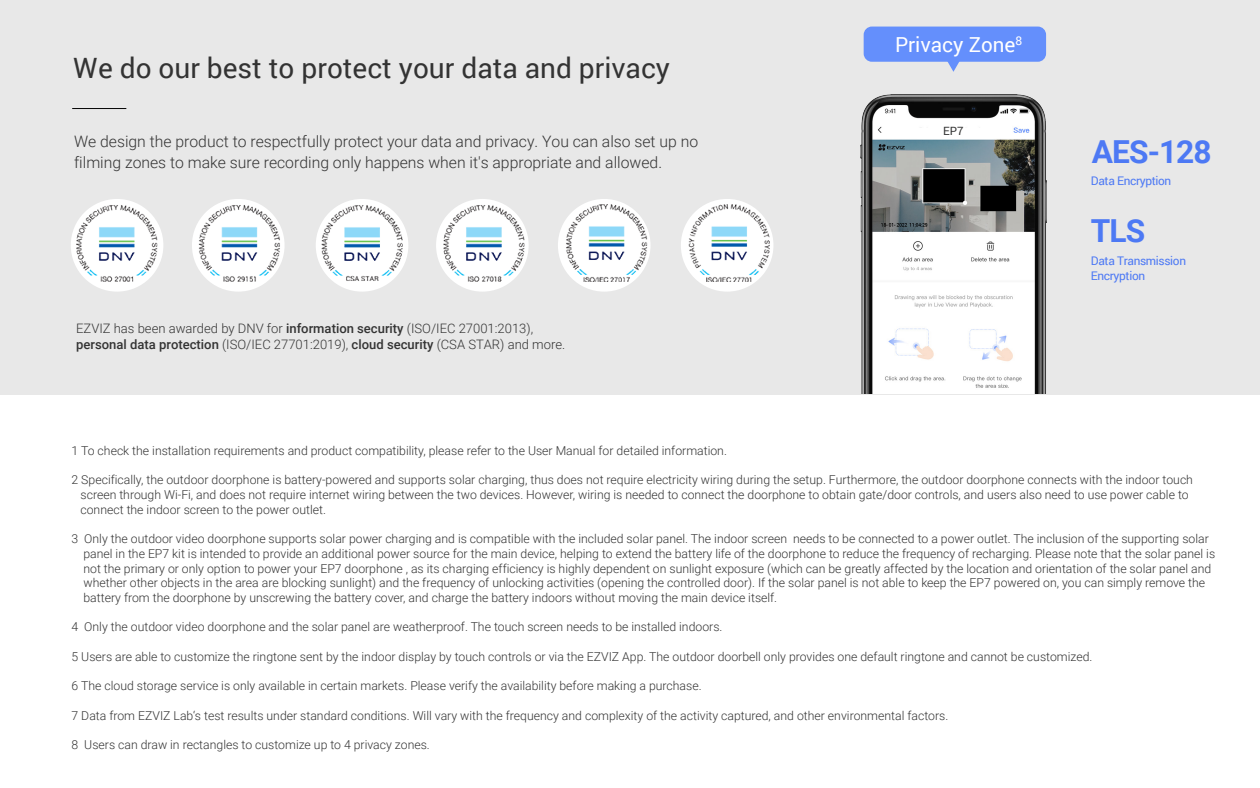
<style>
.page{position:relative;width:1260px;height:788px;background:#fff}
.page>*{position:absolute;margin:0;border:0;box-sizing:border-box;transform-origin:0 0}
.t1{font:700 31.68px "Roboto";letter-spacing:-.03em;color:#4d79f4}
.t2{font:28px "Roboto";color:#333}
.t3{font:20.65px "Roboto";color:#fff}
.t4{font:300 15.75px/21px "Roboto";color:#333}
.t5{font:300 13.04px/15.7px "Roboto";color:#333}
.t6{font:300 12.25px/14.7px "Roboto";color:#333}
.t7{font:11.9px/14.3px "Roboto";letter-spacing:-.03em;color:#4d79f4}
.t8{font:11.38px "Roboto";color:#333}
.s1{font-weight:500}
</style>
<div class="page">
<div style="left:0;top:0;width:1260px;height:394px;background:#e8e8e8"></div>
<div style="left:71px;top:199px;width:92px;height:92px;background:#fff;border-radius:50%"></div>
<div style="left:192px;top:199px;width:93px;height:92px;background:#fff;border-radius:50%"></div>
<div style="left:316px;top:199px;width:92px;height:92px;background:#fff;border-radius:50%"></div>
<div style="left:436px;top:199px;width:93px;height:92px;background:#fff;border-radius:50%"></div>
<div style="left:558px;top:199px;width:93px;height:92px;background:#fff;border-radius:50%"></div>
<div style="left:681px;top:199px;width:92px;height:92px;background:#fff;border-radius:50%"></div>
<img style="left:76px;top:204px;width:693px;height:78px">
<img style="left:861px;top:95px;width:186px;height:298px">
<div style="left:864px;top:27px;width:182px;height:35px;background:#648ffc;border-radius:8px"></div>
<svg style="left:946px;top:61px;width:15px;height:11px"></svg>
<hr style="left:72px;top:108px;width:54px;height:1px;background:#050505">
<div style="left:917px;top:128px;width:76px;height:10px;background:#fff"></div>
<h2 class="t2" style="left:73px;top:49px;width:598px">We do our best to protect your data and privacy</h2>
<p class="t4" style="left:74px;top:130px;width:626px">We design the product to respectfully protect your data and privacy. You can also set up no filming zones to make sure recording only happens when it's appropriate and allowed.</p>
<p class="t5" style="left:76px;top:320px;width:491px">EZVIZ has been awarded by DNV for <span class="s1">information security</span> (ISO/IEC 27001:2013), <span class="s1">personal data protection</span> (ISO/IEC 27701:2019), <span class="s1">cloud security</span> (CSA STAR) and more.</p>
<h3 class="t3" style="left:895px;top:30px;width:129px">Privacy Zone<sup>8</sup></h3>
<p class="t8" style="left:943px;top:122px;width:22px">EP7</p>
<h1 class="t1" style="left:1092px;top:129px;width:121px">AES-128</h1>
<p class="t7" style="left:1091px;top:173px;width:82px">Data Encryption</p>
<h1 class="t1" style="left:1091px;top:208px;width:56px">TLS</h1>
<p class="t7" style="left:1091px;top:253px;width:97px">Data Transmission<br>Encryption</p>
<p class="t6" style="left:72px;top:442px;width:657px">1 To check the installation requirements and product compatibility, please refer to the User Manual for detailed information.</p>
<p class="t6" style="left:80px;top:472px;width:1114px;text-indent:-9px">2 Specifically, the outdoor doorphone is battery-powered and supports solar charging, thus does not require electricity wiring during the setup. Furthermore, the outdoor doorphone connects with the indoor touch screen through Wi-Fi, and does not require internet wiring between the two devices. However, wiring is needed to connect the doorphone to obtain gate/door controls, and users also need to use power cable to connect the indoor screen to the power outlet.</p>
<p class="t6" style="left:83px;top:531px;width:1133px;text-indent:-12px">3 Only the outdoor video doorphone supports solar power charging and is compatible with the included solar panel. The indoor screen needs to be connected to a power outlet. The inclusion of the supporting solar panel in the EP7 kit is intended to provide an additional power source for the main device, helping to extend the battery life of the doorphone to reduce the frequency of recharging. Please note that the solar panel is not the primary or only option to power your EP7 doorphone , as its charging efficiency is highly dependent on sunlight exposure (which can be greatly affected by the location and orientation of the solar panel and whether other objects in the area are blocking sunlight) and the frequency of unlocking activities (opening the controlled door). If the solar panel is not able to keep the EP7 powered on, you can simply remove the battery from the doorphone by unscrewing the battery cover, and charge the battery indoors without moving the main device itself.</p>
<p class="t6" style="left:72px;top:619px;width:652px">4 Only the outdoor video doorphone and the solar panel are weatherproof. The touch screen needs to be installed indoors.</p>
<p class="t6" style="left:72px;top:648px;width:1022px">5 Users are able to customize the ringtone sent by the indoor display by touch controls or via the EZVIZ App. The outdoor doorbell only provides one default ringtone and cannot be customized.</p>
<p class="t6" style="left:72px;top:678px;width:632px">6 The cloud storage service is only available in certain markets. Please verify the availability before making a purchase.</p>
<p class="t6" style="left:72px;top:707px;width:878px">7 Data from EZVIZ Lab‘s test results under standard conditions. Will vary with the frequency and complexity of the activity captured, and other environmental factors.</p>
<p class="t6" style="left:72px;top:736px;width:360px">8 Users can draw in rectangles to customize up to 4 privacy zones.</p>
</div>
